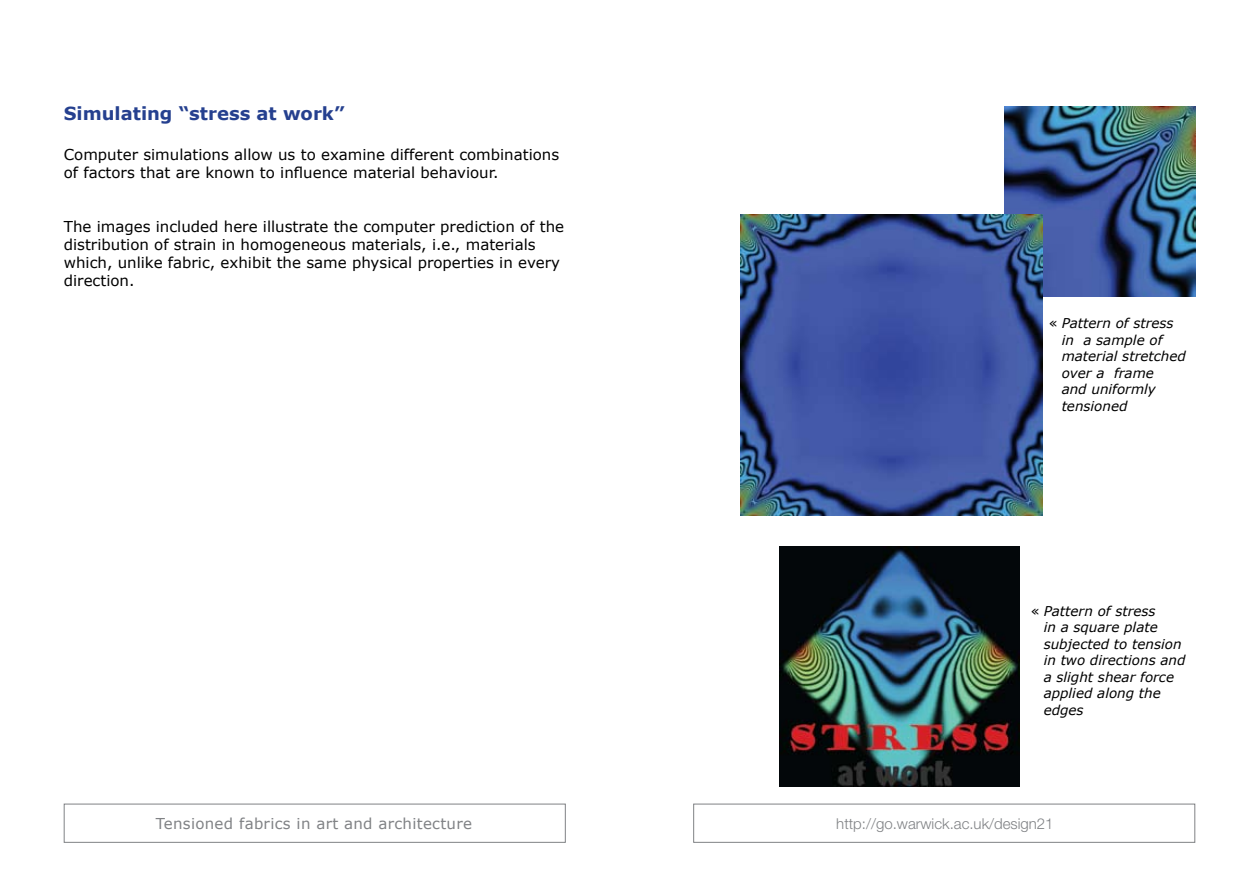
<style>
.page{position:relative;width:1259px;height:893px;background:#fff}
.page>*{position:absolute;margin:0;border:0;box-sizing:border-box;transform-origin:0 0}
.t1{font:700 18px "Verdana";color:#25408f}
.t2{font:15px/18px "Verdana";color:#000}
.t3{font:15px "Verdana";letter-spacing:.02em;color:#808285}
.t4{font:300 15px "Helvetica Neue";color:#808285}
.t5{font:italic 13.5px/16.5px "Verdana";color:#000}
.s1{font-style:normal}
</style>
<div class="page">
<div style="left:64px;top:804px;width:502px;height:39px;border:1px solid #808285"></div>
<div style="left:693px;top:804px;width:502px;height:39px;border:1px solid #808285"></div>
<img style="left:1005px;top:106px;width:190px;height:191px">
<img style="left:741px;top:214px;width:301px;height:302px">
<img style="left:780px;top:547px;width:239px;height:240px">
<p class="t1" style="left:64px;top:102px;width:282px">Simulating “stress at work”</p>
<p class="t2" style="left:64px;top:145px;width:497px">Computer simulations allow us to examine different combinations of factors that are known to influence material behaviour.</p>
<p class="t2" style="left:64px;top:217px;width:502px">The images included here illustrate the computer prediction of the distribution of strain in homogeneous materials, i.e., materials which, unlike fabric, exhibit the same physical properties in every direction.</p>
<p class="t5" style="left:1061px;top:315px;width:126px;text-indent:-13px"><span class="s1">«</span> Pattern of stress in a sample of material stretched over a frame<br>and uniformly tensioned</p>
<p class="t5" style="left:1043px;top:602px;width:143px;text-indent:-13px"><span class="s1">«</span> Pattern of stress<br>in a square plate subjected to tension in two directions and a slight shear force applied along the edges</p>
<p class="t3" style="left:156px;top:813px;width:318px">Tensioned fabrics in art and architecture</p>
<p class="t4" style="left:836px;top:814px;width:219px">http://go.warwick.ac.uk/design21</p>
</div>
